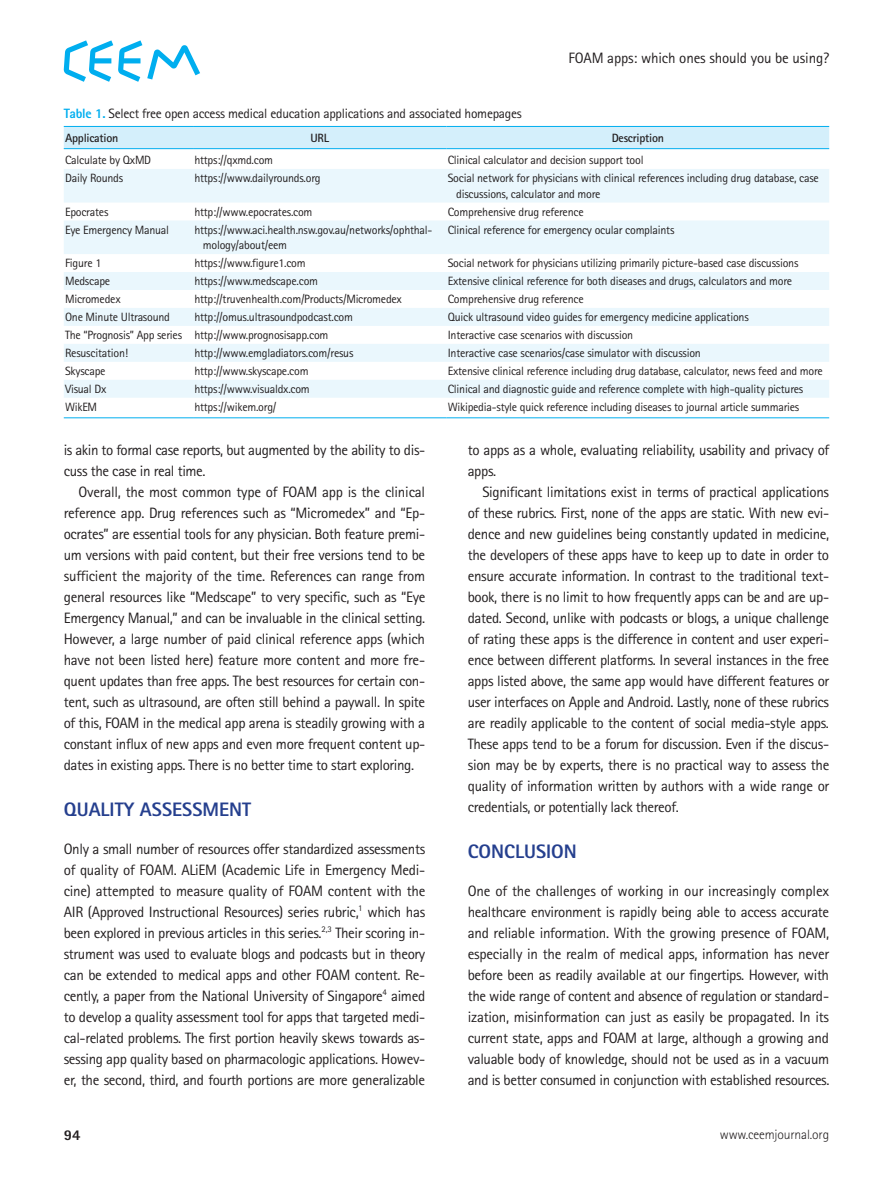
<style>
.page{position:relative;width:893px;height:1191px;background:#fff}
.page>*{position:absolute;margin:0;border:0;box-sizing:border-box;transform-origin:0 0}
.본문대제목{font:800 19.5px "Rotis Sans Serif Std";color:#253f8e}
.본문{font:15px/21px "Rotis Sans Serif Std";letter-spacing:-.025em;color:#231f20;text-align:justify}
.t1{font:800 15px "Rotis Sans Serif Std";color:#231f20}
.표제목그림캡션{font:13.5px "Rotis Sans Serif Std";letter-spacing:-.02em;color:#231f20}
.t2{font:300 13.5px "Rotis Sans Serif Std";letter-spacing:-.01em;color:#231f20}
.표본문{font:12px/15.6px "Rotis Sans Serif Std";letter-spacing:-.02em;color:#231f20}
.표머리{font:700 12px "Rotis Sans Serif Std";letter-spacing:-.02em;color:#231f20}
.s1{font-weight:800;color:#00aeef}
</style>
<div class="page">
<svg style="left:64px;top:40px;width:136px;height:42px"></svg>
<div style="left:64px;top:127px;width:765px;height:21px;background:#d4effb"></div>
<svg style="left:64px;top:169px;width:765px;height:229px;fill:#eaf7fd"></svg>
<hr style="left:64px;top:126px;width:129px;height:1px;background:#00aeef">
<hr style="left:193px;top:126px;width:253px;height:1px;background:#00aeef">
<hr style="left:446px;top:126px;width:383px;height:1px;background:#00aeef">
<hr style="left:64px;top:148px;width:129px;height:1px;background:#00aeef">
<hr style="left:193px;top:148px;width:253px;height:1px;background:#00aeef">
<hr style="left:446px;top:148px;width:383px;height:1px;background:#00aeef">
<hr style="left:64px;top:417px;width:129px;height:1px;background:#00aeef">
<hr style="left:193px;top:417px;width:253px;height:1px;background:#00aeef">
<hr style="left:446px;top:417px;width:383px;height:1px;background:#00aeef">
<p class="본문" style="left:568px;top:47px;width:262px">FOAM apps: which ones should you be using?</p>
<p class="표제목그림캡션" style="left:64px;top:105px;width:460px"><span class="s1">Table 1.</span> Select free open access medical education applications and associated homepages</p>
<p class="표머리" style="left:65px;top:130px;width:55px">Application</p>
<p class="표머리" style="left:310px;top:130px;width:20px">URL</p>
<p class="표머리" style="left:612px;top:130px;width:54px">Description</p>
<p class="표본문" style="left:65px;top:152px;width:88px">Calculate by QxMD</p>
<p class="표본문" style="left:194px;top:152px;width:80px">https://qxmd.com</p>
<p class="표본문" style="left:448px;top:152px;width:197px">Clinical calculator and decision support tool</p>
<p class="표본문" style="left:65px;top:170px;width:60px">Daily Rounds</p>
<p class="표본문" style="left:194px;top:170px;width:128px">https://www.dailyrounds.org</p>
<p class="표본문" style="left:456px;top:170px;width:364px;text-indent:-9px">Social network for physicians with clinical references including drug database, case discussions, calculator and more</p>
<p class="표본문" style="left:65px;top:204px;width:45px">Epocrates</p>
<p class="표본문" style="left:194px;top:204px;width:120px">http://www.epocrates.com</p>
<p class="표본문" style="left:448px;top:204px;width:137px">Comprehensive drug reference</p>
<p class="표본문" style="left:65px;top:222px;width:106px">Eye Emergency Manual</p>
<p class="표본문" style="left:203px;top:222px;width:231px;text-indent:-9px">https://www.aci.health.nsw.gov.au/networks/ophthal&shy;mology/about/eem</p>
<p class="표본문" style="left:448px;top:222px;width:228px">Clinical reference for emergency ocular complaints</p>
<p class="표본문" style="left:65px;top:255px;width:38px">Figure 1</p>
<p class="표본문" style="left:194px;top:255px;width:113px">https://www.figure1.com</p>
<p class="표본문" style="left:448px;top:255px;width:352px">Social network for physicians utilizing primarily picture-based case discussions</p>
<p class="표본문" style="left:65px;top:273px;width:47px">Medscape</p>
<p class="표본문" style="left:194px;top:273px;width:125px">https://www.medscape.com</p>
<p class="표본문" style="left:448px;top:273px;width:346px">Extensive clinical reference for both diseases and drugs, calculators and more</p>
<p class="표본문" style="left:65px;top:291px;width:57px">Micromedex</p>
<p class="표본문" style="left:194px;top:291px;width:209px">http://truvenhealth.com/Products/Micromedex</p>
<p class="표본문" style="left:448px;top:291px;width:137px">Comprehensive drug reference</p>
<p class="표본문" style="left:65px;top:309px;width:106px">One Minute Ultrasound</p>
<p class="표본문" style="left:194px;top:309px;width:160px">http://omus.ultrasoundpodcast.com</p>
<p class="표본문" style="left:448px;top:309px;width:302px">Quick ultrasound video guides for emergency medicine applications</p>
<p class="표본문" style="left:65px;top:327px;width:119px">The “Prognosis” App series</p>
<p class="표본문" style="left:194px;top:327px;width:136px">http://www.prognosisapp.com</p>
<p class="표본문" style="left:448px;top:327px;width:187px">Interactive case scenarios with discussion</p>
<p class="표본문" style="left:65px;top:345px;width:65px">Resuscitation!</p>
<p class="표본문" style="left:194px;top:345px;width:161px">http://www.emgladiators.com/resus</p>
<p class="표본문" style="left:448px;top:345px;width:255px">Interactive case scenarios/case simulator with discussion</p>
<p class="표본문" style="left:65px;top:363px;width:42px">Skyscape</p>
<p class="표본문" style="left:194px;top:363px;width:116px">http://www.skyscape.com</p>
<p class="표본문" style="left:448px;top:363px;width:377px">Extensive clinical reference including drug database, calculator, news feed and more</p>
<p class="표본문" style="left:65px;top:381px;width:43px">Visual Dx</p>
<p class="표본문" style="left:194px;top:381px;width:117px">https://www.visualdx.com</p>
<p class="표본문" style="left:448px;top:381px;width:357px">Clinical and diagnostic guide and reference complete with high-quality pictures</p>
<p class="표본문" style="left:65px;top:399px;width:34px">WikEM</p>
<p class="표본문" style="left:194px;top:399px;width:84px">https://wikem.org/</p>
<p class="표본문" style="left:448px;top:399px;width:353px">Wikipedia-style quick reference including diseases to journal article summaries</p>
<p class="본문" style="left:64px;top:439px;width:363px">is akin to formal case reports, but augmented by the ability to dis&shy;cuss the case in real time.</p>
<p class="본문" style="left:64px;top:481px;width:363px;text-indent:15px">Overall, the most common type of FOAM app is the clinical reference app. Drug references such as “Micromedex” and “Ep&shy;ocrates” are essential tools for any physician. Both feature premi&shy;um versions with paid content, but their free versions tend to be sufficient the majority of the time. References can range from general resources like “Medscape” to very specific, such as “Eye Emergency Manual,” and can be invaluable in the clinical setting.<br>However, a large number of paid clinical reference apps (which have not been listed here) feature more content and more fre&shy;quent updates than free apps. The best resources for certain con&shy;tent, such as ultrasound, are often still behind a paywall. In spite of this, FOAM in the medical app arena is steadily growing with a constant influx of new apps and even more frequent content up&shy;dates in existing apps. There is no better time to start exploring.</p>
<p class="본문대제목" style="left:64px;top:797px;width:189px">QUALITY ASSESSMENT</p>
<p class="본문" style="left:64px;top:838px;width:363px">Only a small number of resources offer standardized assessments of quality of FOAM. ALiEM (Academic Life in Emergency Medi&shy;cine) attempted to measure quality of FOAM content with the AIR (Approved Instructional Resources) series rubric,<sup>1</sup> which has been explored in previous articles in this series.<sup>2,3</sup> Their scoring in&shy;strument was used to evaluate blogs and podcasts but in theory can be extended to medical apps and other FOAM content. Re&shy;cently, a paper from the National University of Singapore<sup>4</sup> aimed to develop a quality assessment tool for apps that targeted medi&shy;cal-related problems. The first portion heavily skews towards as&shy;sessing app quality based on pharmacologic applications. Howev&shy;er, the second, third, and fourth portions are more generalizable</p>
<p class="본문" style="left:468px;top:439px;width:363px">to apps as a whole, evaluating reliability, usability and privacy of apps.</p>
<p class="본문" style="left:468px;top:481px;width:363px;text-indent:15px">Significant limitations exist in terms of practical applications of these rubrics. First, none of the apps are static. With new evi&shy;dence and new guidelines being constantly updated in medicine, the developers of these apps have to keep up to date in order to ensure accurate information. In contrast to the traditional text&shy;book, there is no limit to how frequently apps can be and are up&shy;dated. Second, unlike with podcasts or blogs, a unique challenge of rating these apps is the difference in content and user experi&shy;ence between different platforms. In several instances in the free apps listed above, the same app would have different features or user interfaces on Apple and Android. Lastly, none of these rubrics are readily applicable to the content of social media-style apps.<br>These apps tend to be a forum for discussion. Even if the discus&shy;sion may be by experts, there is no practical way to assess the quality of information written by authors with a wide range or credentials, or potentially lack thereof.</p>
<p class="본문대제목" style="left:468px;top:839px;width:111px">CONCLUSION</p>
<p class="본문" style="left:468px;top:880px;width:363px">One of the challenges of working in our increasingly complex healthcare environment is rapidly being able to access accurate and reliable information. With the growing presence of FOAM, especially in the realm of medical apps, information has never before been as readily available at our fingertips. However, with the wide range of content and absence of regulation or standard&shy;ization, misinformation can just as easily be propagated. In its current state, apps and FOAM at large, although a growing and valuable body of knowledge, should not be used as in a vacuum and is better consumed in conjunction with established resources.</p>
<p class="t1" style="left:64px;top:1125px;width:18px">94</p>
<p class="t2" style="left:720px;top:1126px;width:111px">www.ceemjournal.org</p>
</div>
